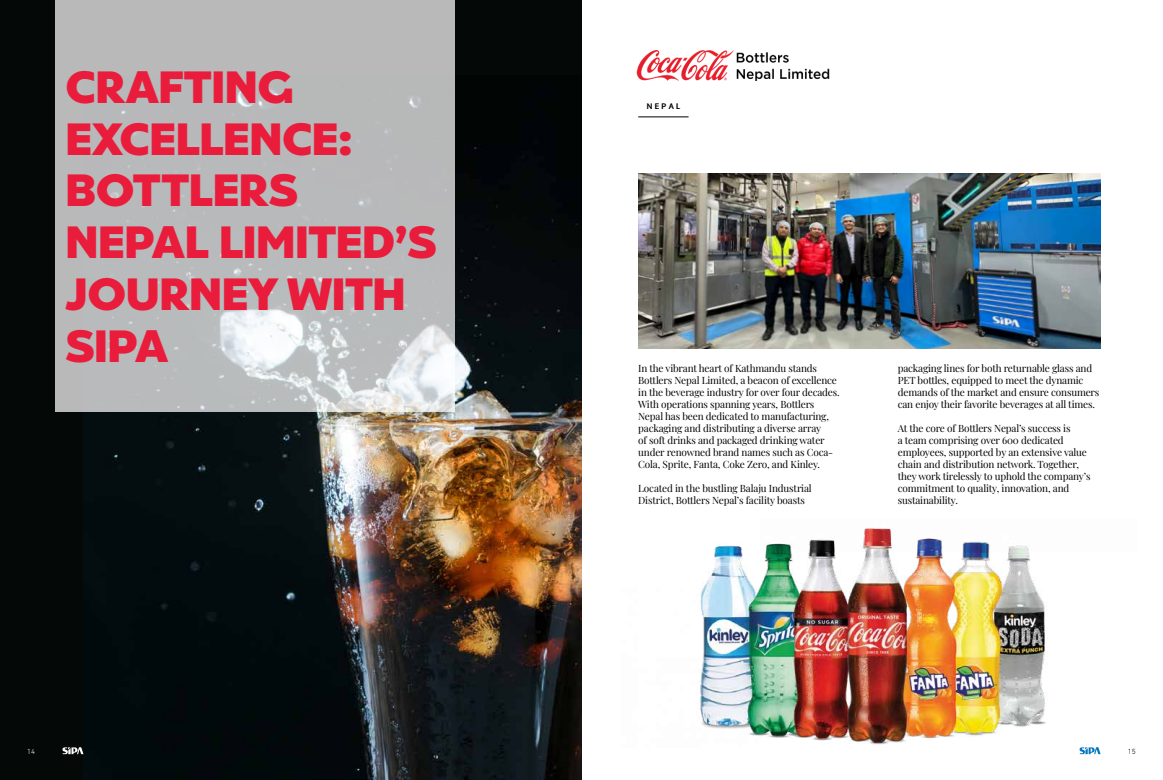
<style>
.page{position:relative;width:1163px;height:780px;background:#fff}
.page>*{position:absolute;margin:0;border:0;box-sizing:border-box;transform-origin:0 0}
.t1{font:45.1px/51.9px "Kepler 296";letter-spacing:-.025em;color:#ea1c3b}
.t2{font:10px/12px "Playfair Display";letter-spacing:-.015em;color:#000}
.t3{font:700 8px "Oxygen";letter-spacing:.3em;color:#000}
.t4{font:300 7.5px "DIN Next LT Pro";color:#fff}
.t5{font:300 7.5px "DIN Next LT Pro";color:#000}
</style>
<div class="page">
<img style="left:636px;top:50px;width:194px;height:31px">
<div style="left:0;top:0;width:581px;height:780px;background:#040807"></div>
<img style="left:83px;top:75px;width:498px;height:705px">
<svg style="left:55px;top:0;width:399px;height:411px;background:#bbbdbd"></svg>
<img style="left:638px;top:173px;width:462px;height:175px">
<img style="left:700px;top:528px;width:346px;height:217px">
<hr style="left:638px;top:116px;width:50px;height:1px;background:#000">
<svg style="left:62px;top:747px;width:21px;height:7px"></svg>
<svg style="left:1079px;top:747px;width:21px;height:7px"></svg>
<h1 class="t1" style="left:65px;top:60px;width:373px">CRAFTING<br>EXCELLENCE:<br>BOTTLERS<br>NEPAL LIMITED’S<br>JOURNEY WITH<br>SIPA</h1>
<p class="t3" style="left:646px;top:101px;width:35px">NEPAL</p>
<p class="t2" style="left:638px;top:361px;width:203px">In the vibrant heart of Kathmandu stands Bottlers Nepal Limited, a beacon of excellence in the beverage industry for over four decades.<br>With operations spanning years, Bottlers Nepal has been dedicated to manufacturing, packaging and distributing a diverse array<br>of soft drinks and packaged drinking water under renowned brand names such as Coca-Cola, Sprite, Fanta, Coke Zero, and Kinley.</p>
<p class="t2" style="left:638px;top:481px;width:175px">Located in the bustling Balaju Industrial<br>District, Bottlers Nepal’s facility boasts</p>
<p class="t2" style="left:897px;top:361px;width:203px">packaging lines for both returnable glass and PET bottles, equipped to meet the dynamic demands of the market and ensure consumers can enjoy their favorite beverages at all times.</p>
<p class="t2" style="left:897px;top:421px;width:194px">At the core of Bottlers Nepal’s success is<br>a team comprising over 600 dedicated employees, supported by an extensive value chain and distribution network. Together, they work tirelessly to uphold the company’s commitment to quality, innovation, and sustainability.</p>
<p class="t4" style="left:27px;top:747px;width:9px">14</p>
<p class="t5" style="left:1127px;top:747px;width:9px">15</p>
</div>
